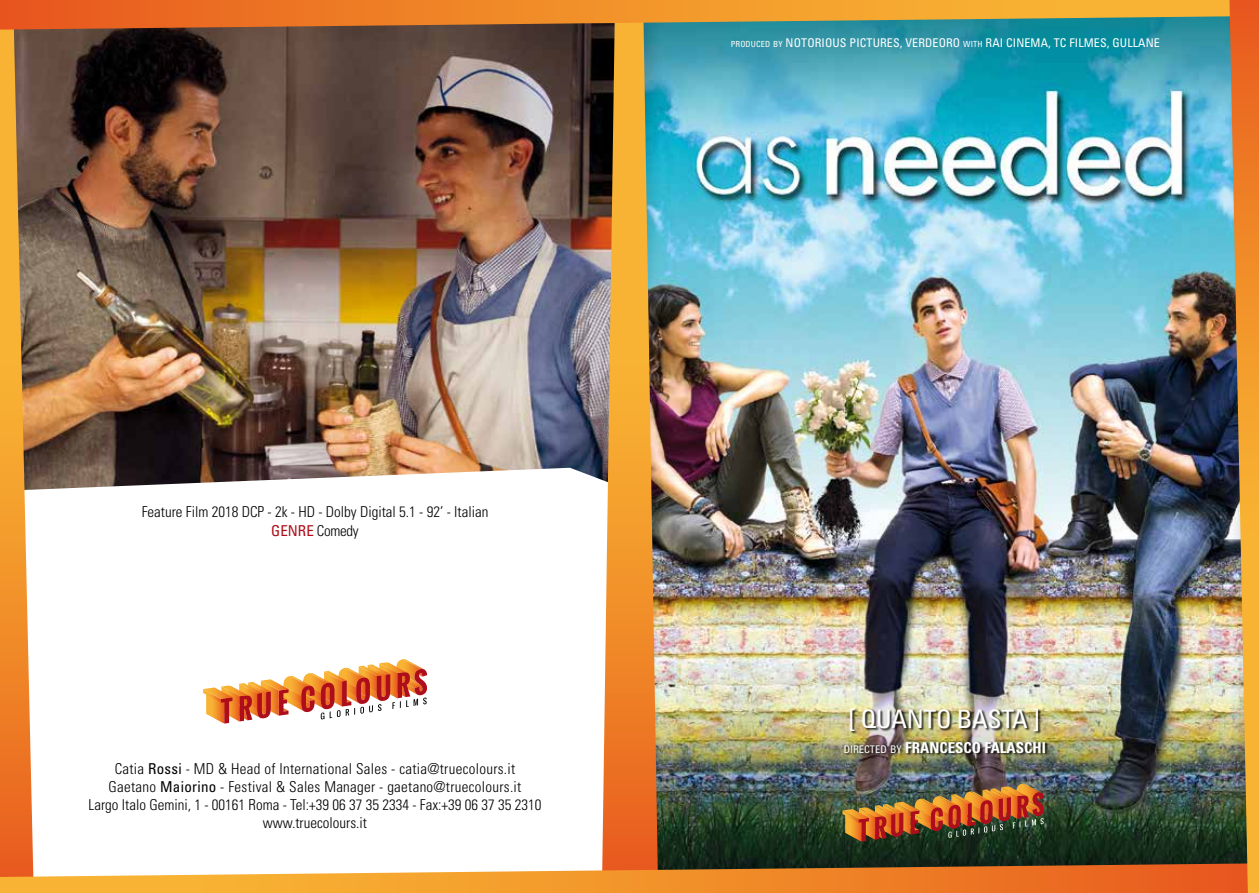
<style>
.page{position:relative;width:1259px;height:893px;background:#fff}
.page>*{position:absolute;margin:0;border:0;box-sizing:border-box;transform-origin:0 0}
.t1{font:condensed 25.5px "Univers LT Std";color:#fff}
.t2{font:300 condensed 15px/18px "Univers LT Std";letter-spacing:.02em;color:#000;text-align:center}
.t3{font:300 condensed 15px/19.5px "Univers LT Std";color:#000;text-align:center}
.t4{font:700 condensed 15px "Univers LT Std";color:#fff}
.t5{font:condensed 12px "Univers LT Std";letter-spacing:.01em;color:#fff}
.s1{font-weight:400;color:#ae0e1b}
.s2{font-weight:400}
.s3{font-size:8.4px}
.s4{font-weight:400;font-size:10.5px}
</style>
<div class="page">
<img style="left:0;top:0;width:1259px;height:893px">
<div style="left:845px;top:742px;width:203px;height:14px;background:#000;opacity:.85"></div>
<div style="left:850px;top:709px;width:191px;height:26px;background:#000;opacity:.85"></div>
<p class="t3" style="left:142px;top:502px;width:348px">Feature Film 2018 DCP - 2k - HD - Dolby Digital 5.1 - 92’ - Italian<br><span class="s1">GENRE</span> Comedy</p>
<p class="t2" style="left:89px;top:760px;width:454px">Catia <span class="s2">ROSSI</span> - MD &amp; Head of International Sales - catia@truecolours.it<br>Gaetano <span class="s2">MAIORINO</span> - Festival &amp; Sales Manager - gaetano@truecolours.it<br>Largo Italo Gemini, 1 - 00161 Roma - Tel:+39 06 37 35 2334 - Fax:+39 06 37 35 2310 www.truecolours.it</p>
<p class="t5" style="left:731px;top:35px;width:361px"><span class="s3">PRODUCED BY</span> NOTORIOUS PICTURES, VERDEORO <span class="s3">WITH</span> RAI CINEMA, TC FI LMES</p>
<p class="t5" style="left:1106px;top:35px;width:40px">, GU LLANE</p>
<h1 class="t1" style="left:848px;top:703px;width:43px">[ QUANTO</h1>
<h1 class="t1" style="left:957px;top:703px;width:30px">BASTA</h1>
<h1 class="t1" style="left:1032px;top:703px;width:9px">]</h1>
<p class="t4" style="left:843px;top:738px;width:204px"><span class="s4">DIRECTED BY</span> FRANCESCO FALASCHI</p>
</div>
